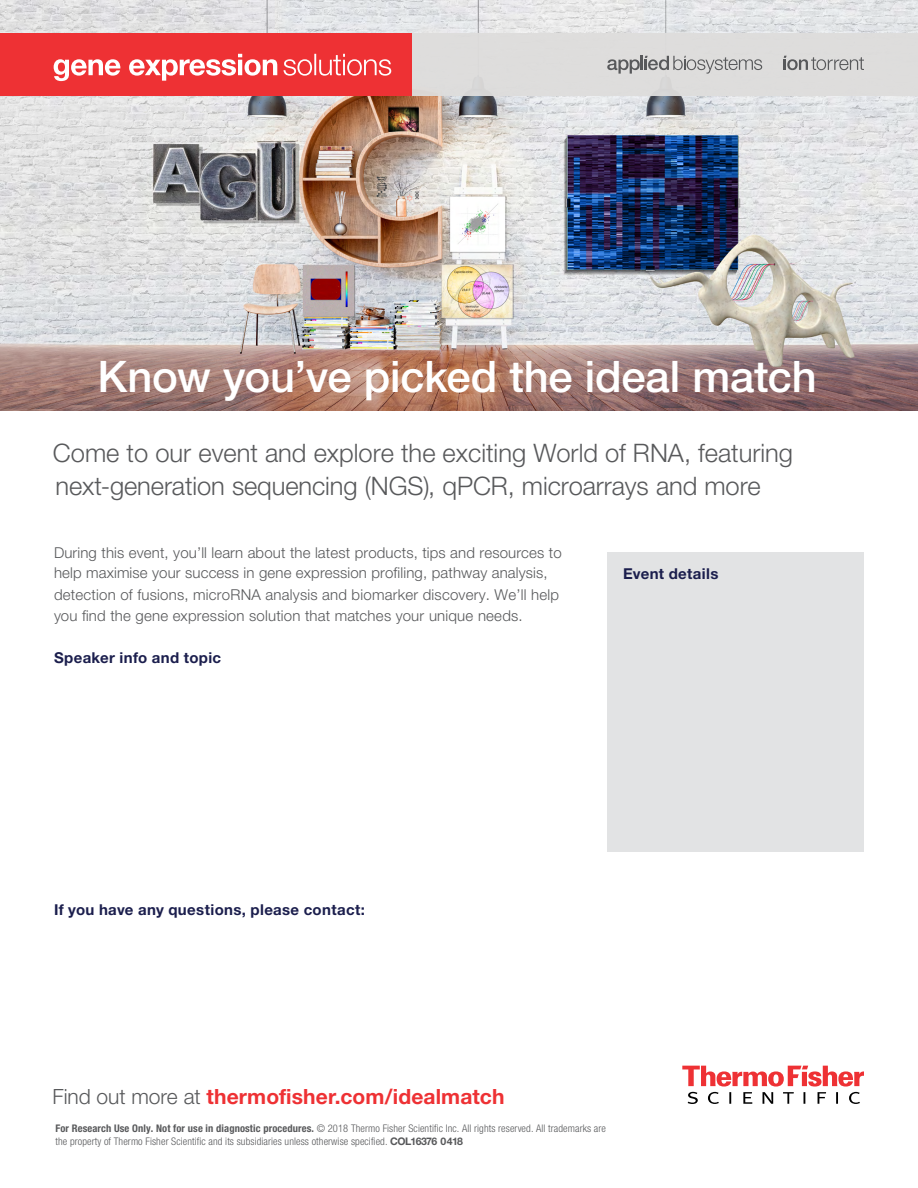
<style>
.page{position:relative;width:918px;height:1188px;background:#fff}
.page>*{position:absolute;margin:0;border:0;box-sizing:border-box;transform-origin:0 0}
.t1{font:500 43.5px "Helvetica Neue LTW1 G";letter-spacing:-.005em;color:#fff}
.t2{font:300 25.5px/33px "Helvetica Neue LTW1 G";color:#58595b}
.t3{font:700 21px "Helvetica Neue LTW1 G";letter-spacing:.005em;color:#ee3134}
.t4{font:300 15px/19.8px "Helvetica Neue LTW1 G";letter-spacing:.01em;color:#58595b}
.t5{font:700 15px "Helvetica Neue LTW1 G";letter-spacing:.025em;color:#1b1e4d}
.t6{font:300 condensed 10.5px/13px "Helvetica Neue LTW1 G";letter-spacing:.01em;color:#58595b}
.s1{font-family:"Helvetica Neue LT Std"}
.s2{font-weight:300;color:#58595b}
.s3{font-weight:700}
.s4{font-weight:700;font-stretch:normal}
.s5{font-family:"Helvetica Neue LT Std";font-weight:700;font-stretch:normal}
</style>
<div class="page">
<svg style="left:682px;top:1066px;width:182px;height:38px"></svg>
<div style="left:608px;top:552px;width:256px;height:300px;background:#e2e3e4"></div>
<img style="left:0;top:0;width:918px;height:411px">
<div style="left:293px;top:33px;width:625px;height:63px;background:#dedddc"></div>
<div style="left:0;top:33px;width:412px;height:63px;background:#ee3134"></div>
<svg style="left:54px;top:54px;width:337px;height:27px"></svg>
<svg style="left:607px;top:56px;width:155px;height:18px"></svg>
<svg style="left:784px;top:56px;width:80px;height:14px"></svg>
<h1 class="t1" style="left:98px;top:350px;width:721px">Know you’ve picked the ideal match</h1>
<h2 class="t2" style="left:53px;top:437px;width:742px">Come to our event and explore the exciting World of RNA, featuring next-generation sequencing (NGS), qPCR, microarrays and more</h2>
<p class="t4" style="left:54px;top:543px;width:509px">During this event, you’ll learn about the latest products, tips and resources to help maximi<span class="s1">s</span>e your success in gene expression profiling, pathway analysis,</p>
<p class="t4" style="left:54px;top:584px;width:507px;line-height:21px">detection of fusions, microRNA analysis and biomarker discovery. We’ll help you find the gene expression solution that matches your unique needs.</p>
<p class="t5" style="left:54px;top:648px;width:169px">Speaker info and topic</p>
<p class="t5" style="left:623px;top:564px;width:97px">Event details</p>
<p class="t5" style="left:54px;top:900px;width:312px">If you have any questions, please contact:</p>
<h3 class="t3" style="left:53px;top:1084px;width:454px"><span class="s2">Find out more at</span> thermofisher.com/idealmatch</h3>
<p class="t6" style="left:55px;top:1122px;width:552px"><span class="s3">For Research Use Only. Not for use in diagnostic procedures.</span> © 2018 Thermo Fisher Scientific Inc. All rights reserved. All trademarks are the property of Thermo Fisher Scientific and its subsidiaries unless otherwise specified. <span class="s4">COL16</span><span class="s5">376</span> <span class="s4">0418</span></p>
</div>
